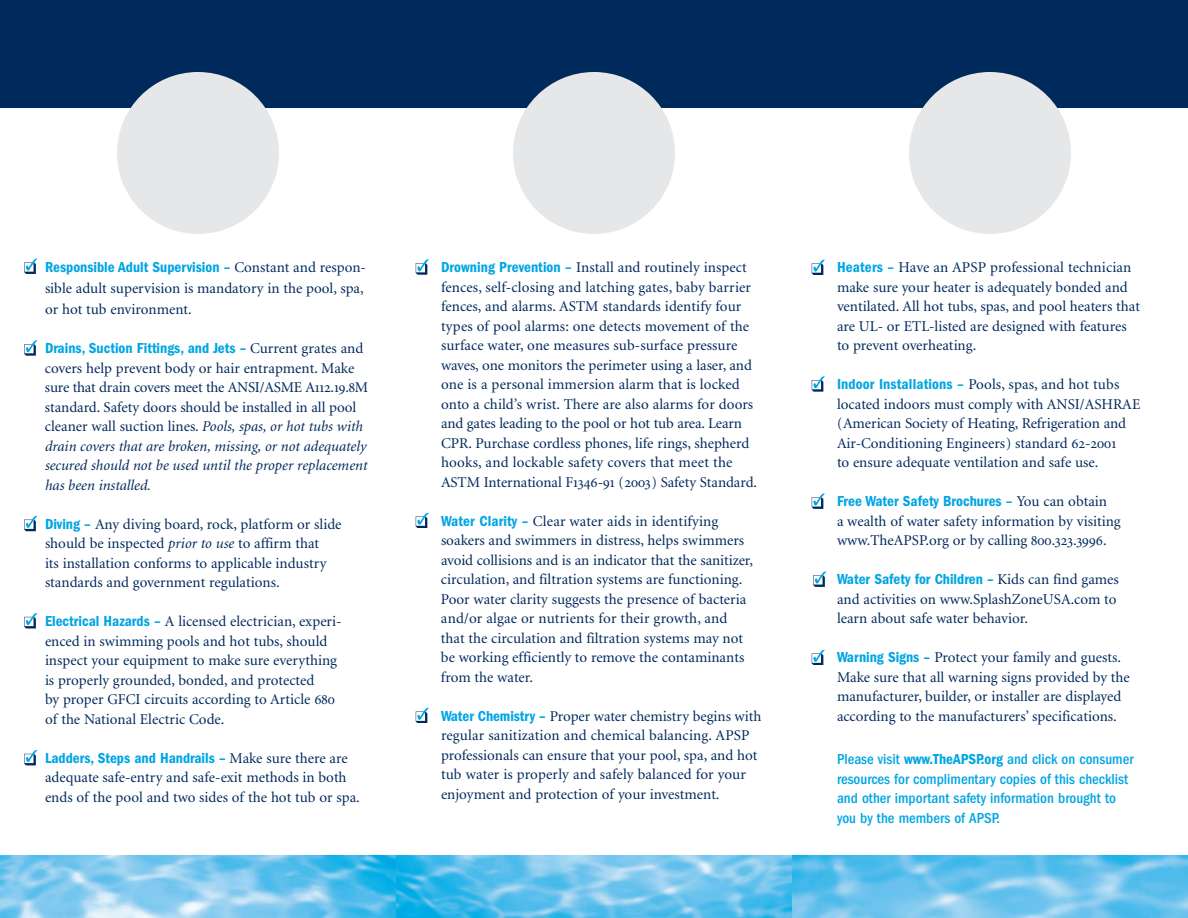
<style>
.page{position:relative;width:1188px;height:918px;background:#fff}
.page>*{position:absolute;margin:0;border:0;box-sizing:border-box;transform-origin:0 0}
.t1{font:15px/19.5px "Minion EDO";color:#00295c}
.t2{font:600 condensed 15px "Franklin Gothic";color:#00a5e3}
.t3{font:500 condensed 15px/19.5px "Franklin Gothic";color:#00a5e3}
.s1{font-family:"Minion EDO";font-weight:400;font-stretch:normal;color:#00295c}
.s2{font-style:italic}
.s3{font-family:"Franklin Gothic";font-weight:600;font-stretch:condensed;color:#00a5e3}
.s4{font-weight:600}
</style>
<div class="page">
<div style="left:0;top:0;width:396px;height:108px;background:#00295c"></div>
<div style="left:117px;top:72px;width:162px;height:162px;background:#e6e7e9;border-radius:50%"></div>
<div style="left:396px;top:0;width:396px;height:108px;background:#00295c"></div>
<div style="left:513px;top:72px;width:162px;height:162px;background:#e6e7e9;border-radius:50%"></div>
<div style="left:792px;top:0;width:396px;height:108px;background:#00295c"></div>
<div style="left:909px;top:72px;width:162px;height:162px;background:#e6e7e9;border-radius:50%"></div>
<svg style="left:24px;top:259px;width:13px;height:15px"></svg>
<svg style="left:24px;top:340px;width:13px;height:15px"></svg>
<svg style="left:24px;top:516px;width:13px;height:15px"></svg>
<svg style="left:24px;top:613px;width:13px;height:15px"></svg>
<svg style="left:416px;top:259px;width:13px;height:15px"></svg>
<svg style="left:416px;top:513px;width:13px;height:15px"></svg>
<svg style="left:416px;top:708px;width:13px;height:15px"></svg>
<svg style="left:812px;top:260px;width:13px;height:15px"></svg>
<svg style="left:812px;top:376px;width:13px;height:15px"></svg>
<svg style="left:812px;top:493px;width:13px;height:16px"></svg>
<svg style="left:813px;top:571px;width:13px;height:16px"></svg>
<svg style="left:24px;top:750px;width:13px;height:15px"></svg>
<svg style="left:812px;top:650px;width:13px;height:15px"></svg>
<img style="left:0;top:855px;width:1188px;height:63px">
<p class="t2" style="left:45px;top:262px;width:323px">Responsible Adult Supervision – <span class="s1">Constant and respon-</span></p>
<p class="t1" style="left:45px;top:279px;width:320px;line-height:21px">sible adult supervision is mandatory in the pool, spa, or hot tub environment.</p>
<p class="t2" style="left:45px;top:343px;width:320px">Drains, Suction Fittings, and Jets – <span class="s1">Current grates and</span></p>
<p class="t1" style="left:45px;top:359px;width:325px">covers help prevent body or hair entrapment. Make sure that drain covers meet the ANSI/ASME A112.19.8M standard. Safety doors should be installed in all pool cleaner wall suction lines. <span class="s2">Pools, spas, or hot tubs with drain covers that are broken, missing, or not adequately secured should not be used until the proper replacement has been installed.</span></p>
<p class="t1" style="left:45px;top:515px;width:298px"><span class="s3">Diving –</span> Any diving board, rock, platform or slide should be inspected <span class="s2">prior to use</span> to affirm that<br>its installation conforms to applicable industry standards and government regulations.</p>
<p class="t1" style="left:45px;top:613px;width:298px"><span class="s3">Electrical Hazards –</span> A licensed electrician, experi&shy;enced in swimming pools and hot tubs, should inspect your equipment to make sure everything is properly grounded, bonded, and protected<br>by proper GFCI circuits according to Article 680 of the National Electric Code.</p>
<p class="t2" style="left:45px;top:753px;width:304px">Ladders, Steps and Handrails – <span class="s1">Make sure there are</span></p>
<p class="t1" style="left:45px;top:769px;width:316px">adequate safe-entry and safe-exit methods in both ends of the pool and two sides of the hot tub or spa.</p>
<p class="t1" style="left:441px;top:259px;width:318px"><span class="s3">Drowning Prevention –</span> Install and routinely inspect fences, self-closing and latching gates, baby barrier fences, and alarms. ASTM standards identify four types of pool alarms: one detects movement of the surface water, one measures sub-surface pressure waves, one monitors the perimeter using a laser, and one is a personal immersion alarm that is locked onto a child’s wrist. There are also alarms for doors and gates leading to the pool or hot tub area. Learn CPR. Purchase cordless phones, life rings, shepherd hooks, and lockable safety covers that meet the ASTM International F1346-91 (2003) Safety Standard.</p>
<p class="t1" style="left:441px;top:512px;width:314px"><span class="s3">Water Clarity –</span> Clear water aids in identifying soakers and swimmers in distress, helps swimmers avoid collisions and is an indicator that the sanitizer, circulation, and filtration systems are functioning.<br>Poor water clarity suggests the presence of bacteria and/or algae or nutrients for their growth, and that the circulation and filtration systems may not be working efficiently to remove the contaminants from the water.</p>
<p class="t1" style="left:441px;top:707px;width:322px"><span class="s3">Water Chemistry –</span> Proper water chemistry begins with regular sanitization and chemical balancing. APSP professionals can ensure that your pool, spa, and hot tub water is properly and safely balanced for your enjoyment and protection of your investment.</p>
<p class="t1" style="left:837px;top:259px;width:304px"><span class="s3">Heaters –</span> Have an APSP professional technician make sure your heater is adequately bonded and ventilated. All hot tubs, spas, and pool heaters that are UL- or ETL-listed are designed with features to prevent overheating.</p>
<p class="t1" style="left:837px;top:376px;width:305px"><span class="s3">Indoor Installations –</span> Pools, spas, and hot tubs located indoors must comply with ANSI/ASHRAE (American Society of Heating, Refrigeration and Air-Conditioning Engineers) standard 62-2001<br>to ensure adequate ventilation and safe use.</p>
<p class="t2" style="left:837px;top:496px;width:272px">Free Water Safety Brochures – <span class="s1">You can obtain</span></p>
<p class="t1" style="left:837px;top:512px;width:285px">a wealth of water safety information by visiting www.TheAPSP.org or by calling 800.323.3996.</p>
<p class="t2" style="left:837px;top:574px;width:283px">Water Safety for Children – <span class="s1">Kids can find games</span></p>
<p class="t1" style="left:837px;top:590px;width:281px">and activities on www.SplashZoneUSA.com to learn about safe water behavior.</p>
<p class="t1" style="left:837px;top:649px;width:294px"><span class="s3">Warning Signs –</span> Protect your family and guests.<br>Make sure that all warning signs provided by the manufacturer, builder, or installer are displayed according to the manufacturers’ specifications.</p>
<p class="t3" style="left:837px;top:751px;width:298px">Please visit <span class="s4">www.TheAPSP.org</span> and click on consumer resources for complimentary copies of this checklist and other important safety information brought to you by the members of APSP.</p>
</div>
